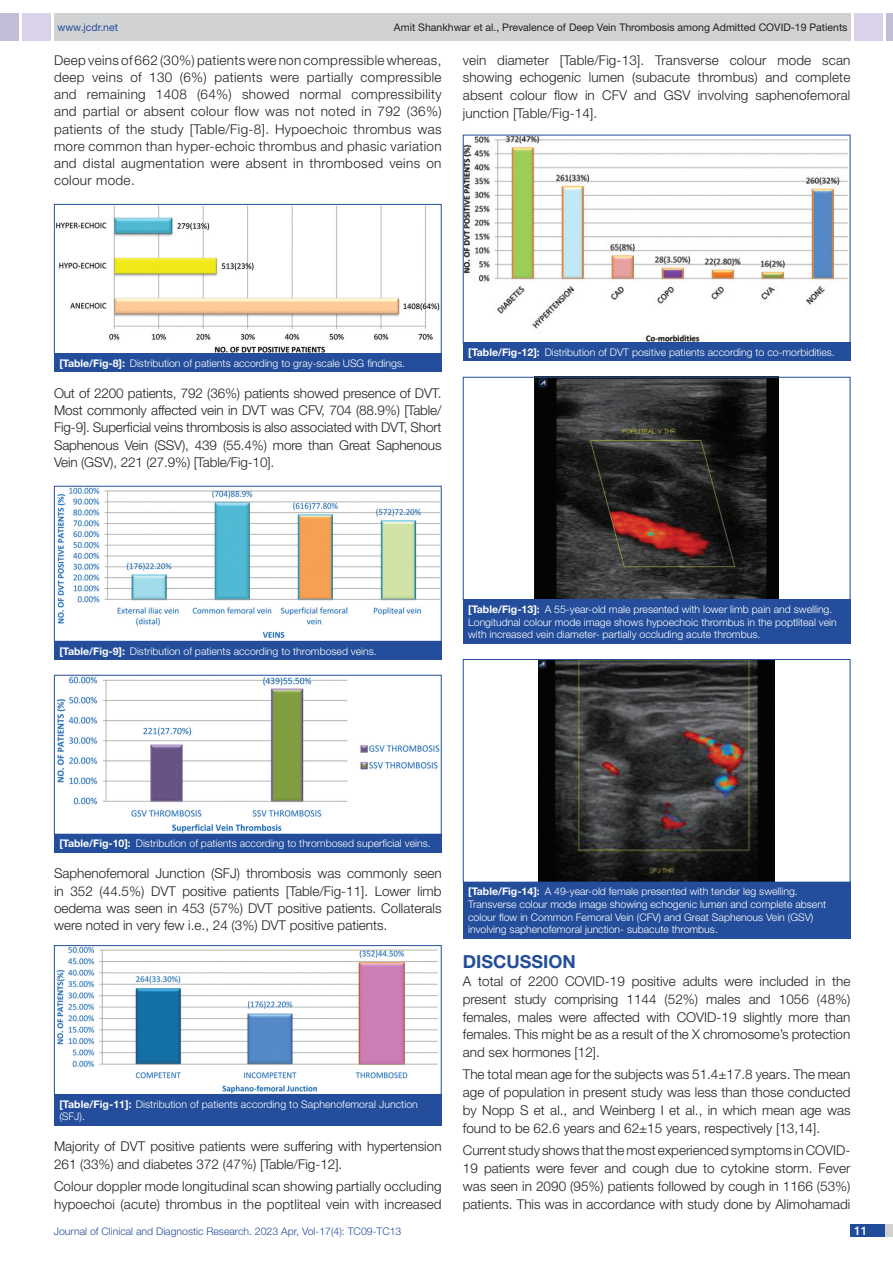
<style>
.page{position:relative;width:893px;height:1263px;background:#fff}
.page>*{position:absolute;margin:0;border:0;box-sizing:border-box;transform-origin:0 0}
.Heading{font:700 18px "Helvetica Neue";color:#244e9b}
.Body_text{font:300 13.5px/17.2px "Helvetica Neue";color:#231f20;text-align:justify}
.t1{font:500 12px "Helvetica Neue";color:#fff}
.TABLE_FIG{font:300 10.5px/12.6px "Helvetica Neue";color:#fff}
.t2{font:10.5px "Helvetica Neue";color:#231f20}
.t3{font:300 10.5px "Helvetica Neue";color:#244e9b}
.t4{font:10.5px "Helvetica Neue";color:#244e9b}
.s1{font-weight:700}
</style>
<div class="page">
<div style="left:54px;top:13px;width:796px;height:28px;background:#d1d2d4"></div>
<div style="left:0;top:13px;width:19px;height:28px;background:#c2bed7"></div>
<div style="left:22px;top:13px;width:29px;height:28px;background:#d9d2e8"></div>
<div style="left:886px;top:13px;width:7px;height:28px;background:#c2bed7"></div>
<div style="left:854px;top:13px;width:29px;height:28px;background:#d9d2e8"></div>
<div style="left:850px;top:1224px;width:43px;height:13px;background:#d1d2d4"></div>
<div style="left:850px;top:1224px;width:35px;height:13px;background:#214c99"></div>
<img style="left:56px;top:206px;width:384px;height:146px">
<div style="left:54px;top:204px;width:388px;height:150px;border:1px solid #244e9b"></div>
<div style="left:54px;top:353px;width:388px;height:19px;background:#244e9b"></div>
<img style="left:57px;top:488px;width:383px;height:150px">
<div style="left:54px;top:486px;width:388px;height:156px;border:1px solid #244e9b"></div>
<div style="left:54px;top:641px;width:388px;height:19px;background:#244e9b"></div>
<img style="left:56px;top:677px;width:384px;height:155px">
<div style="left:54px;top:675px;width:388px;height:159px;border:1px solid #244e9b"></div>
<div style="left:54px;top:834px;width:388px;height:19px;background:#244e9b"></div>
<img style="left:56px;top:947px;width:382px;height:146px">
<div style="left:54px;top:945px;width:388px;height:150px;border:1px solid #244e9b"></div>
<div style="left:54px;top:1094px;width:388px;height:32px;background:#244e9b"></div>
<img style="left:465px;top:137px;width:383px;height:204px">
<div style="left:463px;top:342px;width:387px;height:19px;background:#244e9b"></div>
<img style="left:534px;top:379px;width:245px;height:219px">
<div style="left:463px;top:377px;width:387px;height:223px;border:1px solid #244e9b"></div>
<div style="left:463px;top:599px;width:387px;height:45px;background:#244e9b"></div>
<img style="left:538px;top:661px;width:237px;height:219px">
<div style="left:463px;top:659px;width:387px;height:223px;border:1px solid #244e9b"></div>
<div style="left:463px;top:882px;width:387px;height:56px;background:#244e9b"></div>
<p class="t4" style="left:57px;top:21px;width:62px">www.jcdr.net</p>
<p class="t2" style="left:394px;top:21px;width:455px">Amit Shankhwar et al., Prevalence of Deep Vein Thrombosis among Admitted COVID-19 Patients</p>
<p class="Body_text" style="left:54px;top:51px;width:389px">Deep veins of 662 (30%) patients were non compressible whereas, deep veins of 130 (6%) patients were partially compressible and remaining 1408 (64%) showed normal compressibility and partial or absent colour flow was not noted in 792 (36%) patients of the study [Table/Fig-8]. Hypoechoic thrombus was more common than hyper-echoic thrombus and phasic variation and distal augmentation were absent in thrombosed veins on colour mode.</p>
<p class="Body_text" style="left:463px;top:51px;width:389px;line-height:17.7px">vein diameter [Table/Fig-13]. Transverse colour mode scan showing echogenic lumen (subacute thrombus) and complete absent colour flow in CFV and GSV involving saphenofemoral junction [Table/Fig-14].</p>
<p class="TABLE_FIG" style="left:59px;top:357px;width:347px"><span class="s1">[Table/Fig-8]:</span> Distribution of patients according to gray-scale USG findings.</p>
<p class="Body_text" style="left:54px;top:384px;width:389px">Out of 2200 patients, 792 (36%) patients showed presence of DVT.<br>Most commonly affected vein in DVT was CFV, 704 (88.9%) [Table/ Fig-9]. Superficial veins thrombosis is also associated with DVT, Short Saphenous Vein (SSV), 439 (55.4%) more than Great Saphenous Vein (GSV), 221 (27.9%) [Table/Fig-10].</p>
<p class="TABLE_FIG" style="left:468px;top:346px;width:368px"><span class="s1">[Table/Fig-12]:</span> Distribution of DVT positive patients according to co-morbidities.</p>
<p class="TABLE_FIG" style="left:59px;top:644px;width:319px"><span class="s1">[Table/Fig-9]:</span> Distribution of patients according to thrombosed veins.</p>
<p class="TABLE_FIG" style="left:468px;top:603px;width:370px"><span class="s1">[Table/Fig-13]:</span> A 55-year-old male presented with lower limb pain and swelling.<br>Longitudnal colour mode image shows hypoechoic thrombus in the poptliteal vein with increased vein diameter- partially occluding acute thrombus.</p>
<p class="TABLE_FIG" style="left:59px;top:837px;width:373px"><span class="s1">[Table/Fig-10]:</span> Distribution of patients according to thrombosed superficial veins.</p>
<p class="Body_text" style="left:54px;top:865px;width:389px">Saphenofemoral Junction (SFJ) thrombosis was commonly seen in 352 (44.5%) DVT positive patients [Table/Fig-11]. Lower limb oedema was seen in 453 (57%) DVT positive patients. Collaterals were noted in very few i.e., 24 (3%) DVT positive patients.</p>
<p class="TABLE_FIG" style="left:59px;top:1097px;width:360px"><span class="s1">[Table/Fig-11]:</span> Distribution of patients according to Saphenofemoral Junction (SFJ).</p>
<p class="Body_text" style="left:54px;top:1137px;width:389px;line-height:17.7px">Majority of DVT positive patients were suffering with hypertension<br>261 (33%) and diabetes 372 (47%) [Table/Fig-12].</p>
<p class="Body_text" style="left:54px;top:1177px;width:389px;line-height:17.7px">Colour doppler mode longitudinal scan showing partially occluding hypoechoi (acute) thrombus in the poptliteal vein with increased</p>
<p class="TABLE_FIG" style="left:468px;top:885px;width:359px"><span class="s1">[Table/Fig-14]:</span> A 49-year-old female presented with tender leg swelling.<br>Transverse colour mode image showing echogenic lumen and complete absent colour flow in Common Femoral Vein (CFV) and Great Saphenous Vein (GSV) involving saphenofemoral junction- subacute thrombus.</p>
<p class="Heading" style="left:463px;top:950px;width:115px">DISCUSSION</p>
<p class="Body_text" style="left:463px;top:972px;width:389px;line-height:17.9px">A total of 2200 COVID-19 positive adults were included in the present study comprising 1144 (52%) males and 1056 (48%) females, males were affected with COVID-19 slightly more than females. This might be as a result of the X chromosome’s protection and sex hormones [12].</p>
<p class="Body_text" style="left:463px;top:1065px;width:389px;line-height:17.9px">The total mean age for the subjects was 51.4±17.8 years. The mean age of population in present study was less than those conducted by Nopp S et al., and Weinberg I et al., in which mean age was found to be 62.6 years and 62±15 years, respectively [13,14].</p>
<p class="Body_text" style="left:463px;top:1141px;width:389px;line-height:17.9px">Current study shows that the most experienced symptoms in COVID-19 patients were fever and cough due to cytokine storm. Fever was seen in 2090 (95%) patients followed by cough in 1166 (53%) patients. This was in accordance with study done by Alimohamadi</p>
<p class="t3" style="left:54px;top:1225px;width:349px">Journal of Clinical and Diagnostic Research. 2023 Apr, Vol-17(4): TC09-TC13</p>
<p class="t1" style="left:854px;top:1223px;width:15px">11</p>
</div>
